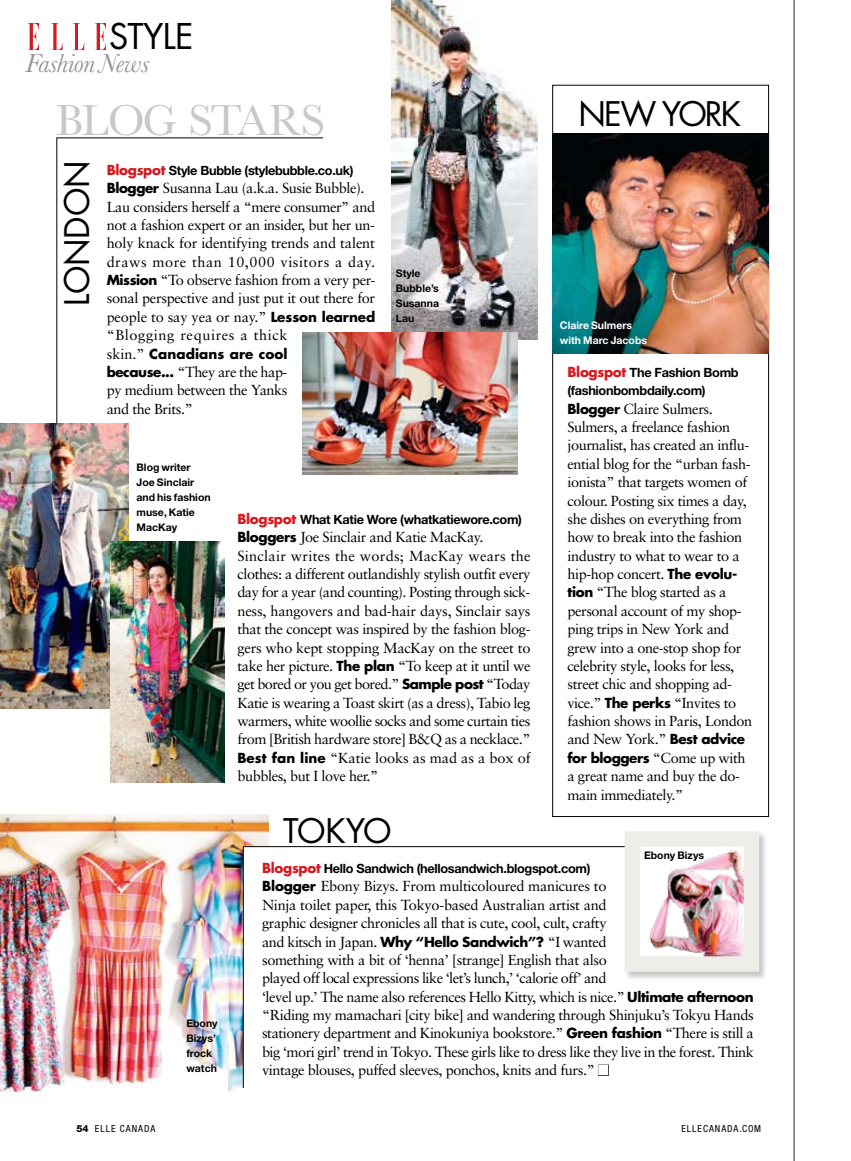
<style>
.page{position:relative;width:851px;height:1161px;background:#fff}
.page>*{position:absolute;margin:0;border:0;box-sizing:border-box;transform-origin:0 0}
.t1{font:45px "Baskerville MT Std";letter-spacing:-.045em;color:#c6c8ca}
.t2{font:34.5px "Futura";letter-spacing:-.02em;color:#000}
.t3{font:33px "Elle Futura";letter-spacing:-.01em;color:#000}
.t4{font:italic 27px "Baskerville MT Std";letter-spacing:-.015em;color:#939598}
.t5{font:14.55px/18.5px "Sabon";letter-spacing:-.03em;color:#000}
.t6{font:700 13.5px "Futura";letter-spacing:.005em;color:#000}
.t7{font:700 13.5px "Futura";letter-spacing:-.03em;color:#000}
.t8{font:700 12.75px/18.3px "Helvetica Neue";letter-spacing:-.025em;color:#000}
.t9{font:700 10.5px/15px "Helvetica Neue";color:#000}
.t10{font:700 10.5px/15px "Helvetica Neue";color:#fff}
.t11{font:condensed 9.75px "Helvetica Neue";letter-spacing:.1em;color:#000}
.s1{font-family:"Futura";font-size:13.5px;color:#d71920}
.s2{font-family:"Futura";font-weight:700;font-size:13.5px}
.s3{font-family:"Sabon";font-weight:400;font-size:14.55px}
.s4{color:#fff}
.s5{font-weight:800;font-stretch:normal}
</style>
<div class="page">
<img style="left:0;top:814px;width:269px;height:288px">
<hr style="left:793px;top:0;width:1px;height:1161px;background:#29292a">
<img style="left:28px;top:24px;width:78px;height:26px">
<hr style="left:57px;top:138px;width:266px;height:1px;background:#000">
<hr style="left:57px;top:138px;width:1px;height:289px;background:#000">
<img style="left:392px;top:0;width:145px;height:339px">
<img style="left:0;top:424px;width:129px;height:285px">
<img style="left:111px;top:541px;width:113px;height:242px">
<img style="left:302px;top:332px;width:215px;height:142px">
<img style="left:553px;top:134px;width:215px;height:220px">
<div style="left:243px;top:847px;width:141px;height:261px;background:#fff"></div>
<div style="left:598px;top:1065px;width:11px;height:11px;border:1px solid #000"></div>
<div style="left:624px;top:831px;width:144px;height:149px;background:#000;opacity:.22"></div>
<img style="left:640px;top:847px;width:103px;height:109px">
<div style="left:624px;top:831px;width:135px;height:141px;border:15px solid #efede8"></div>
<hr style="left:243px;top:846px;width:381px;height:1px;background:#000">
<hr style="left:243px;top:846px;width:1px;height:242px;background:#000">
<h2 class="t2" style="left:109px;top:15px;width:86px">STYLE</h2>
<h3 class="t4" style="left:25px;top:47px;width:126px">Fashion News</h3>
<h1 class="t1" style="left:56px;top:94px;width:261px">BLOG STARS</h1>
<p class="t8" style="left:107px;top:161px;width:248px"><span class="s1">Blogspot</span> Style Bubble (stylebubble.co.uk)</p>
<p class="t5" style="left:107px;top:179px;width:270px"><span class="s2">Blogger</span> Susanna Lau (a.k.a. Susie Bubble).<br>Lau considers herself a “mere consumer” and not a fashion expert or an insider, but her un&shy;holy knack for identifying trends and talent draws more than 10,000 visitors a day.<br><span class="s2">Mission</span> “To observe fashion from a very per&shy;sonal perspective and just put it out there for people to say yea or nay.” <span class="s2">Lesson learned </span>“Blogging requires a thick</p>
<p class="t6" style="left:107px;top:345px;width:182px"><span class="s3">skin.”</span> Canadians are cool</p>
<p class="t5" style="left:107px;top:363px;width:182px;text-align:justify"><span class="s2">because...</span> “They are the hap&shy;py medium between the Yanks and the Brits.”</p>
<h3 class="t3" style="left:54px;top:306px;width:147px;rotate:-90deg">London</h3>
<p class="t9" style="left:396px;top:265px;width:45px">Style<br>Bubble’s<br>Susanna<br>Lau</p>
<p class="t9" style="left:136px;top:460px;width:76px">Blog writer<br>Joe Sinclair and his fashion muse, Katie<br>MacKay</p>
<p class="t8" style="left:237px;top:510px;width:286px"><span class="s1">Blogspot</span> What Katie Wore (whatkatiewore.com)</p>
<p class="t5" style="left:237px;top:528px;width:295px"><span class="s2">Bloggers</span> Joe Sinclair and Katie MacKay.<br>Sinclair writes the words; MacKay wears the clothes: a different outlandishly stylish outfit every day for a year (and counting). Posting through sick&shy;ness, hangovers and bad-hair days, Sinclair says that the concept was inspired by the fashion blog&shy;gers who kept stopping MacKay on the street to take her picture. <span class="s2">The plan</span> “To keep at it until we get bored or you get bored.” <span class="s2">Sample post</span> “Today Katie is wearing a Toast skirt (as a dress), Tabio leg warmers, white woollie socks and some curtain ties from [British hardware store] B&amp;Q as a necklace.” <span class="s2">Best fan line</span> “Katie looks as mad as a box of bubbles, but I love her.”</p>
<h3 class="t3" style="left:283px;top:808px;width:107px">TOKYO</h3>
<h3 class="t3" style="left:578px;top:92px;width:164px">NEW YORK</h3>
<p class="t10" style="left:560px;top:318px;width:89px">Claire Sulmers with Marc Jacobs</p>
<p class="t8" style="left:567px;top:363px;width:173px"><span class="s1">Blogspot</span> The Fashion Bomb (fashionbombdaily.com)</p>
<p class="t5" style="left:567px;top:399px;width:186px"><span class="s2">Blogger</span> Claire Sulmers.<br>Sulmers, a freelance fashion journalist, has created an influ&shy;ential blog for the “urban fash&shy;ionista” that targets women of colour. Posting six times a day, she dishes on everything from how to break into the fashion industry to what to wear to a hip-hop concert. <span class="s2">The evolu&shy;tion</span> “The blog started as a personal account of my shop&shy;ping trips in New York and grew into a one-stop shop for celebrity style, looks for less, street chic and shopping ad&shy;vice.” <span class="s2">The perks</span> “Invites to fashion shows in Paris, London and New York.” <span class="s2">Best advice</span></p>
<p class="t7" style="left:567px;top:749px;width:180px">for bloggers <span class="s3">“Come up with</span></p>
<p class="t5" style="left:567px;top:767px;width:174px">a great name and buy the do&shy;main immediately.”</p>
<p class="t9" style="left:186px;top:1015px;width:33px">Ebony<br>Bizys’ frock watch</p>
<p class="t9" style="left:644px;top:848px;width:61px">Ebony Bizys</p>
<p class="t8" style="left:262px;top:859px;width:330px"><span class="s1">Blogspot</span> Hello Sandwich (hellosandwich.blogspot.com)</p>
<p class="t5" style="left:262px;top:877px;width:493px"><span class="s2">Blogger</span> Ebony Bizys. From multicoloured manicures to<br>Ninja toilet paper, this Tokyo-based Australian artist and<br>graphic designer chronicles all that is cute, cool, cult, crafty<br>and kitsch in Japan. <span class="s2">Why “Hello Sandwich”?</span> “I wanted<br>something with a bit of ‘henna’ [strange] English that also<br>played off local expressions like ‘let’s lunch,’ ‘calorie off’ and<br>‘level up.’ The name also references Hello Kitty, which is nice.” <span class="s2">Ultimate afternoon </span>“Riding my mamachari [city bike] and wandering through Shinjuku’s Tokyu Hands stationery department and Kinokuniya bookstore.” <span class="s2">Green fashion</span> “There is still a big ‘mori girl’ trend in Tokyo. These girls like to dress like they live in the forest. Think vintage blouses, puffed sleeves, ponchos, knits and furs.” <span class="s4">■</span></p>
<p class="t11" style="left:76px;top:1123px;width:80px"><span class="s5">54</span> ELLE CANADA</p>
<p class="t11" style="left:681px;top:1123px;width:81px">ELLECANADA.COM</p>
</div>
